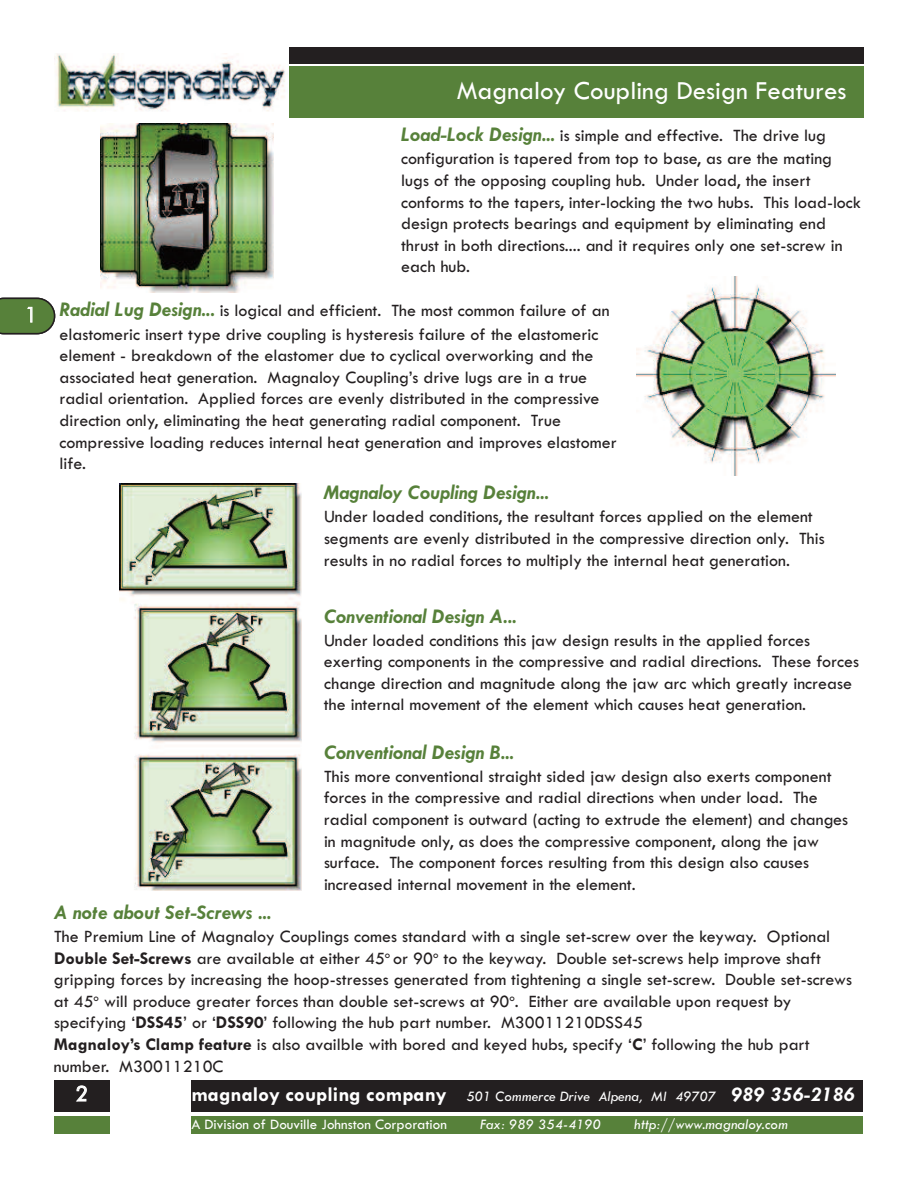
<style>
.page{position:relative;width:918px;height:1188px;background:#fff}
.page>*{position:absolute;margin:0;border:0;box-sizing:border-box;transform-origin:0 0}
.t1{font:27px "Tw Cen";color:#fff}
.t2{font:italic 700 21px "Tw Cen";color:#57813a}
.t3{font:21px "Futura BT";color:#fff}
.t4{font:18px/21.6px "Tw Cen";color:#231f20}
.t5{font:15px/28px "Tw Cen";color:#fff}
.t6{font:italic 15px "Tw Cen";color:#fff}
.s1{font-weight:700;font-style:italic;font-size:21px;color:#57813a}
.s2{font-family:"Futura BT";font-weight:300;font-size:21px;color:#fff}
.s3{font-weight:700}
.s4{font-weight:700;font-size:21px}
.s5{font-style:italic}
.s6{font-weight:700;font-style:italic;font-size:21px}
</style>
<div class="page">
<div style="left:290px;top:47px;width:574px;height:17px;background:#231f20"></div>
<div style="left:290px;top:67px;width:574px;height:51px;background:#57813a"></div>
<div style="left:54px;top:1117px;width:55px;height:17px;background:#57813a"></div>
<div style="left:191px;top:1080px;width:672px;height:32px;background:#231f20"></div>
<div style="left:191px;top:1117px;width:672px;height:17px;background:#57813a"></div>
<div style="left:54px;top:1080px;width:55px;height:32px;background:#231f20"></div>
<img style="left:54px;top:53px;width:231px;height:58px">
<img style="left:637px;top:276px;width:198px;height:200px">
<svg style="left:0;top:298px;width:55px;height:36px;background:#5c7f43"></svg>
<img style="left:100px;top:123px;width:174px;height:169px">
<img style="left:120px;top:483px;width:182px;height:407px">
<h1 class="t1" style="left:457px;top:74px;width:391px">Magnaloy Coupling Design Features</h1>
<p class="t4" style="left:401px;top:124px;width:461px"><span class="s1">Load-Lock Design...</span> is simple and effective. The drive lug configuration is tapered from top to base, as are the mating lugs of the opposing coupling hub. Under load, the insert conforms to the tapers, inter-locking the two hubs. This load-lock design protects bearings and equipment by eliminating end thrust in both directions.... and it requires only one set-screw in each hub.</p>
<p class="t4" style="left:60px;top:299px;width:559px;text-indent:-34px"><span class="s2">1</span> <span class="s1">Radial Lug Design...</span> is logical and efficient. The most common failure of an elastomeric insert type drive coupling is hysteresis failure of the elastomeric element - breakdown of the elastomer due to cyclical overworking and the associated heat generation. Magnaloy Coupling’s drive lugs are in a true radial orientation. Applied forces are evenly distributed in the compressive direction only, eliminating the heat generating radial component. True compressive loading reduces internal heat generation and improves elastomer life.</p>
<p class="t2" style="left:324px;top:480px;width:226px">Magnaloy Coupling Design...</p>
<p class="t4" style="left:324px;top:505px;width:502px">Under loaded conditions, the resultant forces applied on the element segments are evenly distributed in the compressive direction only. This results in no radial forces to multiply the internal heat generation.</p>
<p class="t2" style="left:324px;top:603px;width:194px">Conventional Design A...</p>
<p class="t4" style="left:324px;top:629px;width:536px">Under loaded conditions this jaw design results in the applied forces exerting components in the compressive and radial directions. These forces change direction and magnitude along the jaw arc which greatly increase the internal movement of the element which causes heat generation.</p>
<p class="t2" style="left:324px;top:739px;width:191px">Conventional Design B...</p>
<p class="t4" style="left:324px;top:765px;width:526px">This more conventional straight sided jaw design also exerts component forces in the compressive and radial directions when under load. The radial component is outward (acting to extrude the element) and changes in magnitude only, as does the compressive component, along the jaw surface. The component forces resulting from this design also causes increased internal movement in the element.</p>
<p class="t2" style="left:54px;top:899px;width:219px">A note about Set-Screws ...</p>
<p class="t4" style="left:54px;top:925px;width:800px">The Premium Line of Magnaloy Couplings comes standard with a single set-screw over the keyway. Optional <span class="s3">Double Set-Screws</span> are available at either 45<sup>o</sup> or 90<sup>o</sup> to the keyway. Double set-screws help improve shaft gripping forces by increasing the hoop-stresses generated from tightening a single set-screw. Double set-screws at 45<sup>o</sup> will produce greater forces than double set-screws at 90<sup>o</sup>. Either are available upon request by specifying ‘<span class="s3">DSS45</span>’ or ‘<span class="s3">DSS90</span>’ following the hub part number. M30011210DSS45<br><span class="s3">Magnaloy’s Clamp feature</span> is also availble with bored and keyed hubs, specify ‘<span class="s3">C</span>’ following the hub part number. M30011210C</p>
<p class="t3" style="left:76px;top:1082px;width:14px">2</p>
<p class="t5" style="left:191px;top:1082px;width:665px"><span class="s4">magnaloy coupling company</span> <span class="s5">501 Commerce Drive Alpena, MI 49707</span> <span class="s6">989 356-2186<br></span>A Division of Douville Johnston Corporation</p>
<p class="t6" style="left:480px;top:1115px;width:123px">Fax: 989 354-4190</p>
<p class="t6" style="left:634px;top:1115px;width:155px">http://www.magnaloy.com</p>
</div>
